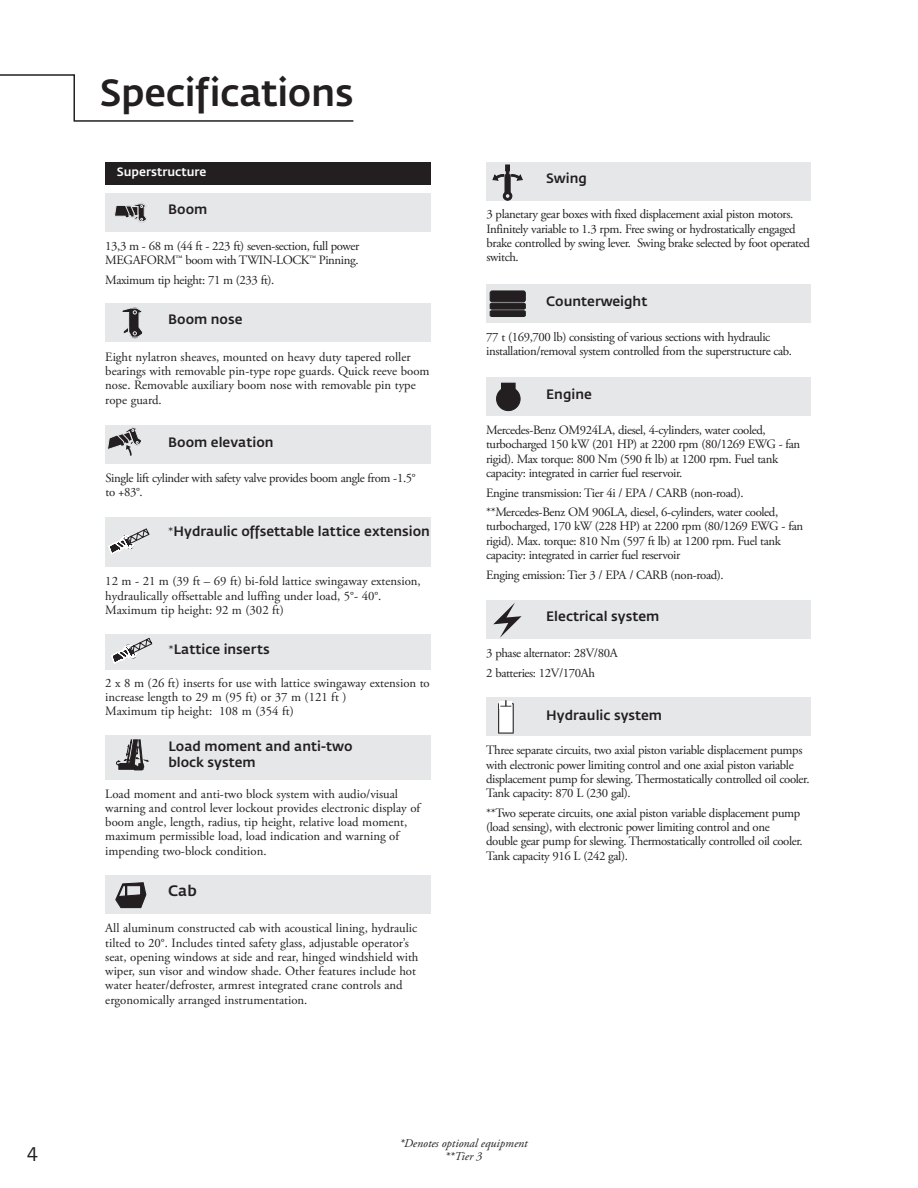
<style>
.page{position:relative;width:918px;height:1188px;background:#fff}
.page>*{position:absolute;margin:0;border:0;box-sizing:border-box;transform-origin:0 0}
.t1{font:500 37.5px "Fedra Sans Pro";letter-spacing:-.01em;color:#231f20}
.t2{font:19.5px "Fedra Sans Pro";color:#231f20}
.t3{font:500 15px "Fedra Sans Pro";color:#231f20}
.t4{font:500 13.5px/15.8px "Fedra Sans Pro";color:#231f20}
.Spec_BodyCopy{font:12.75px/14.2px "Adobe Garamond Pro";letter-spacing:-.03em;color:#231f20}
.Spec_BodyCopy-2{font:12.75px/14.2px "Adobe Garamond Pro";color:#231f20}
.t5{font:italic 12px "Adobe Garamond Pro";color:#231f20}
.Chart_reverse_bar_he{font:500 12px "Fedra Sans Pro";color:#fff}
.s1{font-family:"Adobe Garamond Pro";font-weight:400}
</style>
<div class="page">
<svg style="left:0;top:74px;width:354px;height:48px"></svg>
<div style="left:105px;top:425px;width:326px;height:39px;background:#e6e7e9"></div>
<svg style="left:107px;top:427px;width:34px;height:29px"></svg>
<div style="left:105px;top:162px;width:326px;height:23px;background:#231f20"></div>
<div style="left:105px;top:193px;width:326px;height:39px;background:#e6e7e9"></div>
<svg style="left:114px;top:203px;width:33px;height:20px"></svg>
<div style="left:105px;top:303px;width:326px;height:39px;background:#e6e7e9"></div>
<svg style="left:122px;top:307px;width:20px;height:32px"></svg>
<div style="left:106px;top:736px;width:325px;height:44px;background:#e6e7e9"></div>
<svg style="left:116px;top:739px;width:33px;height:31px"></svg>
<div style="left:105px;top:875px;width:326px;height:39px;background:#e6e7e9"></div>
<svg style="left:115px;top:882px;width:32px;height:27px"></svg>
<div style="left:486px;top:284px;width:324px;height:39px;background:#e6e7e9"></div>
<div style="left:490px;top:291px;width:35px;height:11px;background:#231f20;border-radius:2px"></div>
<div style="left:490px;top:290px;width:36px;height:12px;border:1px solid #231f20;border-radius:2px"></div>
<svg style="left:489px;top:302px;width:37px;height:15px"></svg>
<div style="left:486px;top:600px;width:324px;height:39px;background:#e6e7e9"></div>
<svg style="left:493px;top:603px;width:29px;height:35px"></svg>
<div style="left:486px;top:698px;width:324px;height:38px;background:#e6e7e9"></div>
<svg style="left:498px;top:700px;width:16px;height:34px"></svg>
<div style="left:105px;top:518px;width:326px;height:49px;background:#e6e7e9"></div>
<svg style="left:109px;top:528px;width:41px;height:26px"></svg>
<div style="left:106px;top:634px;width:325px;height:35px;background:#e6e7e9"></div>
<svg style="left:111px;top:638px;width:41px;height:26px"></svg>
<div style="left:486px;top:162px;width:324px;height:39px;background:#e6e7e9"></div>
<div style="left:503px;top:191px;width:9px;height:10px;border:1px solid #231f20;border-radius:50%"></div>
<svg style="left:505px;top:194px;width:6px;height:5px"></svg>
<svg style="left:505px;top:182px;width:6px;height:12px"></svg>
<svg style="left:492px;top:164px;width:31px;height:18px"></svg>
<div style="left:486px;top:377px;width:324px;height:39px;background:#e6e7e9"></div>
<div style="left:497px;top:387px;width:23px;height:24px;background:#231f20;border-radius:50%"></div>
<div style="left:496px;top:387px;width:24px;height:24px;border:1px solid #231f20;border-radius:50%"></div>
<div style="left:502px;top:383px;width:13px;height:8px;background:#231f20"></div>
<p class="t2" style="left:27px;top:1142px;width:12px">4</p>
<p class="t1" style="left:100px;top:70px;width:255px">Specifications</p>
<p class="Chart_reverse_bar_he" style="left:117px;top:164px;width:91px">Superstructure</p>
<p class="t4" style="left:168px;top:202px;width:41px">Boom</p>
<p class="Spec_BodyCopy" style="left:105px;top:239px;width:256px">13,3 m - 68 m (44 ft - 223 ft) seven-section, full power<br>MEGAFORM™ boom with TWIN-LOCK™ Pinning.</p>
<p class="Spec_BodyCopy" style="left:105px;top:273px;width:171px">Maximum tip height: 71 m (233 ft).</p>
<p class="t4" style="left:168px;top:312px;width:76px">Boom nose</p>
<p class="Spec_BodyCopy-2" style="left:105px;top:350px;width:326px">Eight nylatron sheaves, mounted on heavy duty tapered roller bearings with removable pin-type rope guards. Quick reeve boom nose. Removable auxiliary boom nose with removable pin type rope guard.</p>
<p class="t4" style="left:168px;top:434px;width:107px">Boom elevation</p>
<p class="Spec_BodyCopy" style="left:106px;top:471px;width:312px">Single lift cylinder with safety valve provides boom angle from -1.5° to +83°.</p>
<p class="t4" style="left:168px;top:523px;width:263px"><span class="s1">*</span>Hydraulic offsettable lattice extension</p>
<p class="Spec_BodyCopy-2" style="left:105px;top:575px;width:317px">12 m - 21 m (39 ft – 69 ft) bi-fold lattice swingaway extension, hydraulically offsettable and luffing under load, 5°- 40°.</p>
<p class="Spec_BodyCopy-2" style="left:105px;top:603px;width:180px">Maximum tip height: 92 m (302 ft)</p>
<p class="t4" style="left:169px;top:641px;width:103px"><span class="s1">*</span>Lattice inserts</p>
<p class="Spec_BodyCopy-2" style="left:105px;top:676px;width:326px">2 x 8 m (26 ft) inserts for use with lattice swingaway extension to increase length to 29 m (95 ft) or 37 m (121 ft )</p>
<p class="Spec_BodyCopy-2" style="left:105px;top:705px;width:190px">Maximum tip height: 108 m (354 ft)</p>
<p class="t4" style="left:169px;top:738px;width:186px">Load moment and anti-two block system</p>
<p class="Spec_BodyCopy-2" style="left:105px;top:787px;width:316px">Load moment and anti-two block system with audio/visual warning and control lever lockout provides electronic display of boom angle, length, radius, tip height, relative load moment, maximum permissible load, load indication and warning of impending two-block condition.</p>
<p class="t3" style="left:168px;top:882px;width:30px">Cab</p>
<p class="Spec_BodyCopy-2" style="left:105px;top:922px;width:315px">All aluminum constructed cab with acoustical lining, hydraulic tilted to 20°. Includes tinted safety glass, adjustable operator’s seat, opening windows at side and rear, hinged windshield with wiper, sun visor and window shade. Other features include hot water heater/defroster, armrest integrated crane controls and ergonomically arranged instrumentation.</p>
<p class="t4" style="left:546px;top:171px;width:42px">Swing</p>
<p class="Spec_BodyCopy" style="left:487px;top:208px;width:325px">3 planetary gear boxes with fixed displacement axial piston motors.<br>Infinitely variable to 1.3 rpm. Free swing or hydrostatically engaged brake controlled by swing lever. Swing brake selected by foot operated switch.</p>
<p class="t4" style="left:546px;top:293px;width:103px">Counterweight</p>
<p class="Spec_BodyCopy" style="left:486px;top:330px;width:307px">77 t (169,700 lb) consisting of various sections with hydraulic installation/removal system controlled from the superstructure cab.</p>
<p class="t4" style="left:546px;top:386px;width:47px">Engine</p>
<p class="Spec_BodyCopy" style="left:486px;top:423px;width:316px">Mercedes-Benz OM924LA, diesel, 4-cylinders, water cooled, turbocharged 150 kW (201 HP) at 2200 rpm (80/1269 EWG - fan rigid). Max torque: 800 Nm (590 ft lb) at 1200 rpm. Fuel tank capacity: integrated in carrier fuel reservoir.</p>
<p class="Spec_BodyCopy" style="left:486px;top:486px;width:259px">Engine transmission: Tier 4i / EPA / CARB (non-road).</p>
<p class="Spec_BodyCopy" style="left:486px;top:505px;width:319px">**Mercedes-Benz OM 906LA, diesel, 6-cylinders, water cooled, turbocharged, 170 kW (228 HP) at 2200 rpm (80/1269 EWG - fan rigid). Max. torque: 810 Nm (597 ft lb) at 1200 rpm. Fuel tank capacity: integrated in carrier fuel reservoir</p>
<p class="Spec_BodyCopy" style="left:486px;top:568px;width:239px">Enging emission: Tier 3 / EPA / CARB (non-road).</p>
<p class="t4" style="left:546px;top:608px;width:115px">Electrical system</p>
<p class="Spec_BodyCopy" style="left:486px;top:646px;width:133px">3 phase alternator: 28V/80A</p>
<p class="Spec_BodyCopy" style="left:486px;top:666px;width:110px">2 batteries: 12V/170Ah</p>
<p class="t4" style="left:546px;top:707px;width:117px">Hydraulic system</p>
<p class="Spec_BodyCopy" style="left:486px;top:744px;width:325px">Three separate circuits, two axial piston variable displacement pumps with electronic power limiting control and one axial piston variable displacement pump for slewing. Thermostatically controlled oil cooler.<br>Tank capacity: 870 L (230 gal).</p>
<p class="Spec_BodyCopy" style="left:486px;top:806px;width:318px">**Two seperate circuits, one axial piston variable displacement pump (load sensing), with electronic power limiting control and one double gear pump for slewing. Thermostatically controlled oil cooler.<br>Tank capacity 916 L (242 gal).</p>
<p class="t5" style="left:399px;top:1136px;width:130px">*Denotes optional equipment</p>
<p class="t5" style="left:445px;top:1149px;width:39px">**Tier 3</p>
</div>
